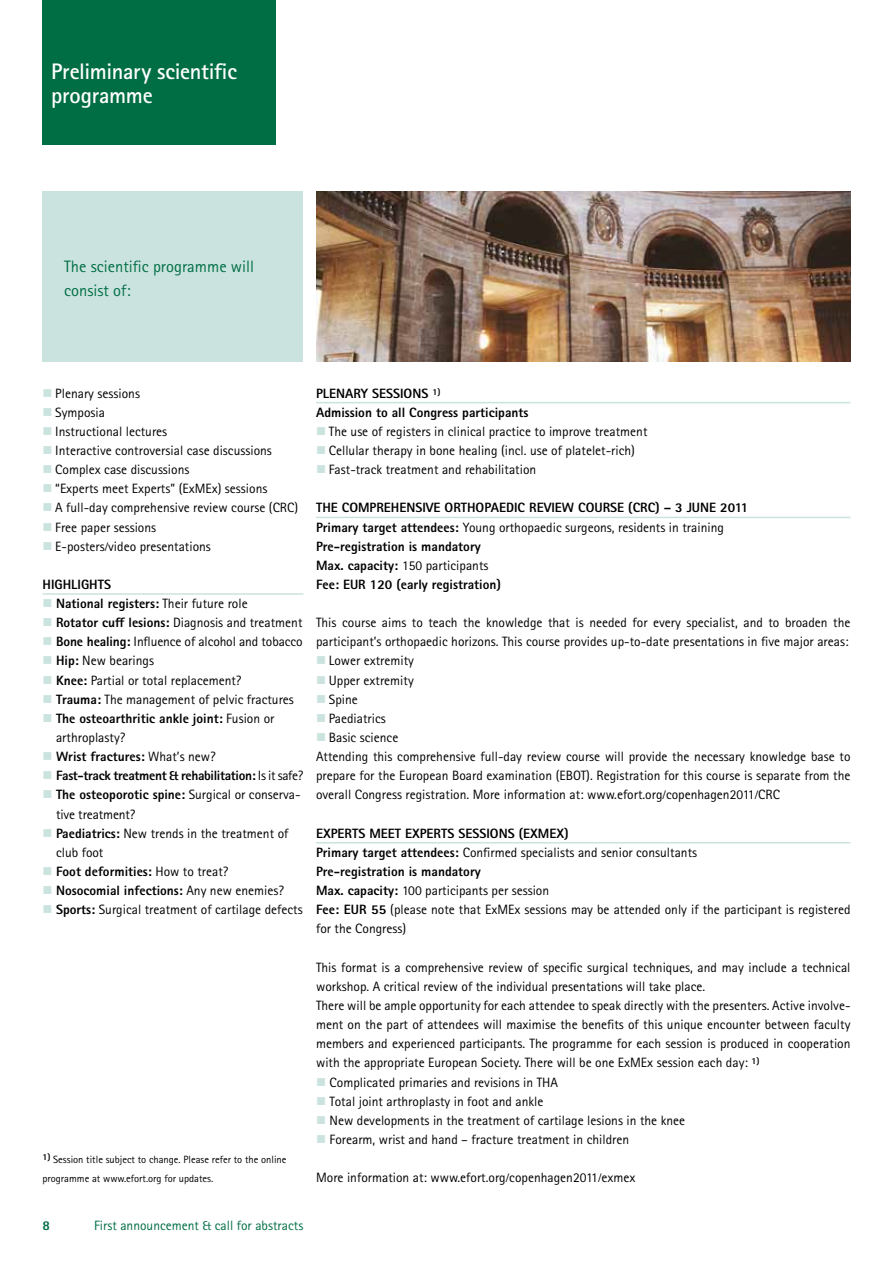
<style>
.page{position:relative;width:893px;height:1263px;background:#fff}
.page>*{position:absolute;margin:0;border:0;box-sizing:border-box;transform-origin:0 0}
.t1{font:700 22.5px/24px "Rotis Sans Serif Std";letter-spacing:-.015em;color:#fff}
.t2{font:16.5px/24px "Rotis Sans Serif Std";color:#006e45}
.t3{font:13.5px/19.2px "Rotis Sans Serif Std";color:#000}
.t4{font:800 13.5px/19.2px "Rotis Sans Serif Std";color:#000}
.t5{font:800 13.5px "Rotis Sans Serif Std";letter-spacing:-.025em;color:#000}
.t6{font:13.5px "Rotis Sans Serif Std";color:#006e45}
.t7{font:800 13.5px "Rotis Sans Serif Std";color:#006e45}
.t8{font:10.5px/19.2px "Rotis Sans Serif";color:#000}
.s1{color:#cbe3de}
.s2{font-weight:400}
.s3{font-weight:800}
</style>
<div class="page">
<div style="left:43px;top:0;width:233px;height:145px;background:#006e45"></div>
<hr style="left:43px;top:593px;width:260px;height:2px;background:#cbe3de">
<hr style="left:316px;top:402px;width:534px;height:1px;background:#cbe3de">
<hr style="left:316px;top:517px;width:534px;height:1px;background:#cbe3de">
<hr style="left:316px;top:842px;width:534px;height:1px;background:#cbe3de">
<img style="left:316px;top:191px;width:534px;height:170px">
<div style="left:43px;top:191px;width:260px;height:170px;background:#cbe3de"></div>
<h1 class="t1" style="left:51px;top:60px;width:187px">Preliminary scientific programme</h1>
<p class="t2" style="left:64px;top:255px;width:192px">The scientific programme will consist of:</p>
<p class="t3" style="left:43px;top:384px;width:99px"><span class="s1">■</span> Plenary sessions</p>
<p class="t3" style="left:43px;top:403px;width:64px"><span class="s1">■</span> Symposia</p>
<p class="t3" style="left:43px;top:422px;width:126px"><span class="s1">■</span> Instructional lectures</p>
<p class="t3" style="left:43px;top:441px;width:231px"><span class="s1">■</span> Interactive controversial case discussions</p>
<p class="t3" style="left:43px;top:460px;width:148px"><span class="s1">■</span> Complex case discussions</p>
<p class="t3" style="left:43px;top:479px;width:226px"><span class="s1">■</span> “Experts meet Experts” (ExMEx) sessions</p>
<p class="t3" style="left:43px;top:498px;width:257px"><span class="s1">■</span> A full-day comprehensive review course (CRC)</p>
<p class="t3" style="left:43px;top:517px;width:115px"><span class="s1">■</span> Free paper sessions</p>
<p class="t3" style="left:43px;top:537px;width:170px"><span class="s1">■</span> E-posters/video presentations</p>
<p class="t4" style="left:43px;top:575px;width:70px">HIGHLIGHTS</p>
<p class="t4" style="left:43px;top:594px;width:207px"><span class="s1">■</span> National registers: <span class="s2">Their future role</span></p>
<p class="t3" style="left:43px;top:613px;width:261px"><span class="s1">■</span> <span class="s3">Rotator cuff lesions:</span> Diagnosis and treatment</p>
<p class="t3" style="left:43px;top:632px;width:261px"><span class="s1">■</span> <span class="s3">Bone healing:</span> Influence of alcohol and tobacco</p>
<p class="t3" style="left:43px;top:651px;width:113px"><span class="s1">■</span> <span class="s3">Hip:</span> New bearings</p>
<p class="t3" style="left:43px;top:670px;width:200px"><span class="s1">■</span> <span class="s3">Knee:</span> Partial or total replacement?</p>
<p class="t3" style="left:43px;top:690px;width:253px"><span class="s1">■</span> <span class="s3">Trauma:</span> The management of pelvic fractures</p>
<p class="t4" style="left:56px;top:709px;width:220px;text-indent:-14px"><span class="s1">■</span> The osteoarthritic ankle joint: <span class="s2">Fusion or arthroplasty?</span></p>
<p class="t4" style="left:43px;top:747px;width:175px"><span class="s1">■</span> Wrist fractures: <span class="s2">What’s new?</span></p>
<p class="t5" style="left:43px;top:767px;width:262px"><span class="s1">■</span> Fast-track treatment &amp; rehabilitation: <span class="s2">Is it safe?</span></p>
<p class="t3" style="left:56px;top:785px;width:246px;text-indent:-14px"><span class="s1">■</span> <span class="s3">The osteoporotic spine:</span> Surgical or conserva&shy;tive treatment?</p>
<p class="t3" style="left:56px;top:824px;width:234px;text-indent:-14px"><span class="s1">■</span> <span class="s3">Paediatrics:</span> New trends in the treatment of club foot</p>
<p class="t4" style="left:43px;top:862px;width:187px"><span class="s1">■</span> Foot deformities: <span class="s2">How to treat?</span></p>
<p class="t4" style="left:43px;top:881px;width:243px"><span class="s1">■</span> Nosocomial infections: <span class="s2">Any new enemies?</span></p>
<p class="t3" style="left:43px;top:900px;width:262px"><span class="s1">■</span> <span class="s3">Sports:</span> Surgical treatment of cartilage defects</p>
<p class="t8" style="left:43px;top:1150px;width:245px"><sup>1)</sup> Session title subject to change. Please refer to the online programme at www.efort.org for updates.</p>
<p class="t4" style="left:316px;top:383px;width:214px;text-indent:56px">SESSIONS <sup>1)<br></sup>Admission to all Congress participants</p>
<p class="t3" style="left:316px;top:422px;width:333px"><span class="s1">■</span> The use of registers in clinical practice to improve treatment</p>
<p class="t3" style="left:316px;top:441px;width:320px"><span class="s1">■</span> Cellular therapy in bone healing (incl. use of platelet-rich)</p>
<p class="t3" style="left:316px;top:460px;width:222px"><span class="s1">■</span> Fast-track treatment and rehabilitation</p>
<p class="t4" style="left:316px;top:498px;width:36px">THE COM</p>
<p class="t4" style="left:370px;top:498px;width:218px">PREHENSIVE ORTHOPAEDIC REVIEW COUR</p>
<p class="t4" style="left:316px;top:383px;width:29px">PLENARY</p>
<p class="t4" style="left:316px;top:498px;width:434px;text-indent:294px">SE (CRC) – 3 June 2011<br>Primary target attendees: <span class="s2">Young orthopaedic surgeons, residents in training </span>Pre-registration is mandatory<br>Max. capacity: <span class="s2">150 participants<br></span>Fee: EUR 120 (early registration)</p>
<p class="t3" style="left:316px;top:613px;width:536px">This course aims to teach the knowledge that is needed for every specialist, and to broaden the participant’s orthopaedic horizons. This course provides up-to-date presentations in five major areas:</p>
<p class="t3" style="left:316px;top:651px;width:99px"><span class="s1">■</span> Lower extremity</p>
<p class="t3" style="left:316px;top:670px;width:99px"><span class="s1">■</span> Upper extremity</p>
<p class="t3" style="left:316px;top:690px;width:43px"><span class="s1">■</span> Spine</p>
<p class="t3" style="left:316px;top:709px;width:71px"><span class="s1">■</span> Paediatrics</p>
<p class="t3" style="left:316px;top:728px;width:536px"><span class="s1">■</span> Basic science<br>Attending this comprehensive full-day review course will provide the necessary knowledge base to prepare for the European Board examination (EBOT). Registration for this course is separate from the overall Congress registration. More information at: www.efort.org/copenhagen2011/CRC</p>
<p class="t3" style="left:316px;top:824px;width:536px"><span class="s3">EXPERTS MEET EXPERTS SESSION S (ExMEx)<br>Primary target attendees:</span> Confirmed specialists and senior consultants<br><span class="s3">Pre-registration is mandatory<br>Max. capacity:</span> 100 participants per session<br><span class="s3">Fee: EUR 55</span> (please note that ExMEx sessions may be attended only if the participant is registered for the Congress)</p>
<p class="t3" style="left:316px;top:957px;width:536px">This format is a comprehensive review of specific surgical techniques, and may include a technical workshop. A critical review of the individual presentations will take place.<br>There will be ample opportunity for each attendee to speak directly with the presenters. Active involve&shy;ment on the part of attendees will maximise the benefits of this unique encounter between faculty members and experienced participants. The programme for each session is produced in cooperation with the appropriate European Society. There will be one ExMEx session each day: <sup>1)</sup></p>
<p class="t3" style="left:316px;top:1072px;width:243px"><span class="s1">■</span> Complicated primaries and revisions in THA</p>
<p class="t3" style="left:316px;top:1091px;width:229px"><span class="s1">■</span> Total joint arthroplasty in foot and ankle</p>
<p class="t3" style="left:316px;top:1111px;width:371px"><span class="s1">■</span> New developments in the treatment of cartilage lesions in the knee</p>
<p class="t3" style="left:316px;top:1130px;width:315px"><span class="s1">■</span> Forearm, wrist and hand – fracture treatment in children</p>
<p class="t3" style="left:316px;top:1168px;width:321px">More information at: www.efort.org/copenhagen2011/exmex</p>
<p class="t7" style="left:43px;top:1216px;width:9px">8</p>
<p class="t6" style="left:94px;top:1217px;width:211px">First announcement &amp; call for abstracts</p>
</div>
